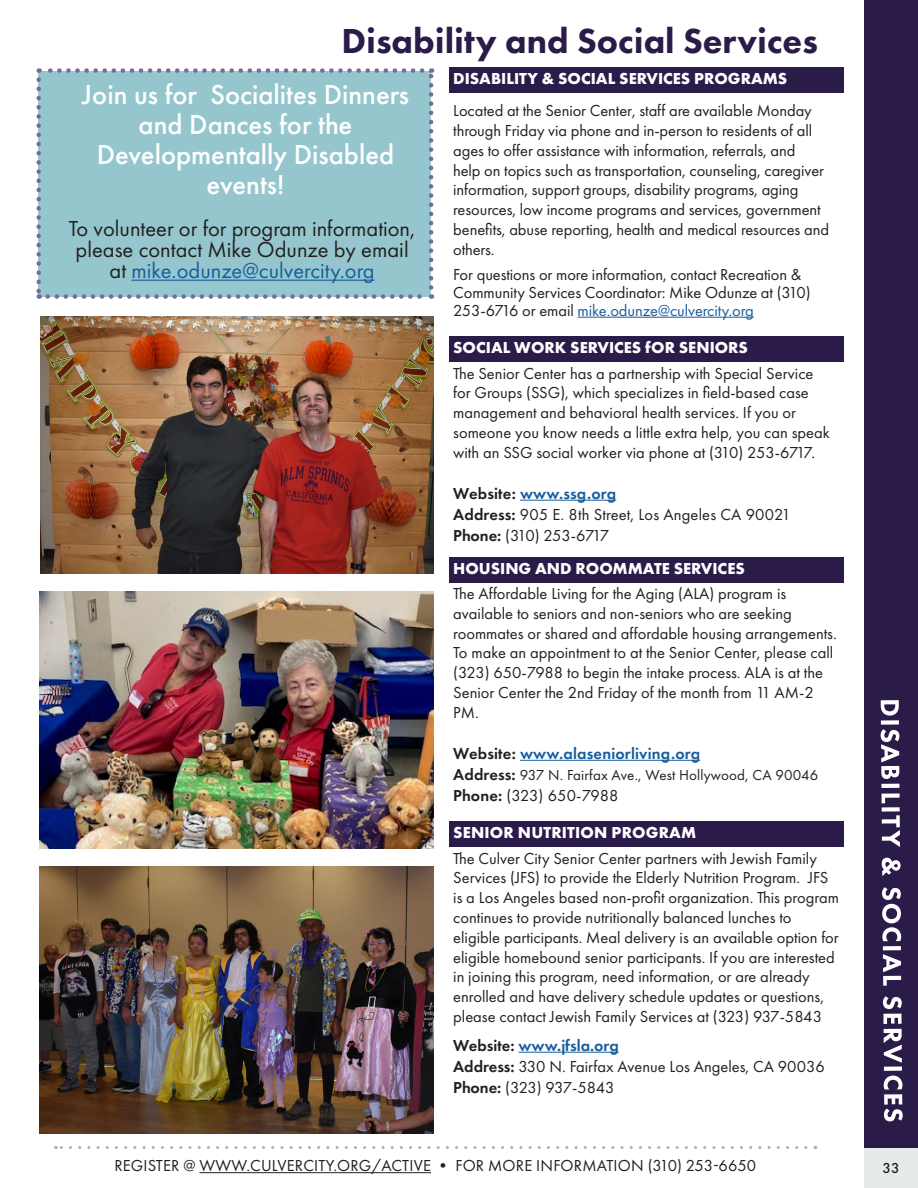
<style>
.page{position:relative;width:918px;height:1188px;background:#fff}
.page>*{position:absolute;margin:0;border:0;box-sizing:border-box;transform-origin:0 0}
.t1{font:800 36px "Futura PT";color:#2b1b49}
.Class_Description{font:500 28.5px/30px "Futura PT";color:#fff;text-align:center}
.Class_Description-2{font:22.5px/21px "Futura PT";color:#231f20}
.Class_Description-3{font:22.5px "Futura PT";color:#175d9e}
.Class_Description-4{font:16.5px/19.8px "Futura PT";color:#231f20}
.Class_Name_-_Seniors{font:700 16.5px "Futura PT";color:#fff}
.Class_Instructor___Location{font:16.5px "Futura PT";letter-spacing:.01em;color:#231f20}
.Class_Instructor___Location-2{font:600 16.5px "Futura PT";letter-spacing:.01em;color:#175d9e}
.Class_Note{font:16.5px "Futura PT";color:#231f20}
.Class_Note-2{font:600 16.5px "Futura PT";color:#175d9e}
.Class_Instructor___Location-3{font:16.5px "Futura PT";letter-spacing:-.065em;color:#231f20}
.Class_Note-3{font:16.5px "Futura PT";letter-spacing:-.04em;color:#231f20}
.Class_Instructor___Location-4{font:15px "Futura PT";letter-spacing:.01em;color:#231f20}
.t2{font:500 15px "Futura PT";color:#231f20}
.s1{color:#231f20}
.s2{color:#175d9e}
.s3{font-weight:600}
.s4{font-weight:600;font-size:16.5px}
</style>
<div class="page">
<div style="left:864px;top:1146px;width:54px;height:42px;background:#e5eaea"></div>
<div style="left:864px;top:0;width:54px;height:1148px;background:#2b1b49"></div>
<svg style="left:881px;top:700px;width:22px;height:421px"></svg>
<svg style="left:56px;top:1146px;width:750px;height:3px"></svg>
<hr style="left:199px;top:1172px;width:232px;height:1px;background:#231f20">
<div style="left:39px;top:71px;width:392px;height:226px;background:#95c6ce"></div>
<svg style="left:36px;top:80px;width:5px;height:219px"></svg>
<svg style="left:48px;top:294px;width:384px;height:5px"></svg>
<svg style="left:429px;top:68px;width:4px;height:220px"></svg>
<svg style="left:39px;top:68px;width:383px;height:5px"></svg>
<hr style="left:131px;top:280px;width:244px;height:1px;background:#175d9e">
<div style="left:449px;top:67px;width:395px;height:25px;background:#2b1b49"></div>
<hr style="left:578px;top:317px;width:176px;height:1px;background:#175d9e">
<div style="left:449px;top:336px;width:395px;height:26px;background:#2b1b49"></div>
<hr style="left:520px;top:500px;width:96px;height:1px;background:#175d9e">
<div style="left:449px;top:557px;width:395px;height:25px;background:#2b1b49"></div>
<hr style="left:520px;top:760px;width:180px;height:1px;background:#175d9e">
<div style="left:449px;top:822px;width:395px;height:25px;background:#2b1b49"></div>
<hr style="left:519px;top:1052px;width:100px;height:1px;background:#175d9e">
<img style="left:40px;top:316px;width:393px;height:258px">
<img style="left:39px;top:866px;width:394px;height:268px">
<img style="left:39px;top:591px;width:394px;height:258px">
<h1 class="t1" style="left:341px;top:18px;width:478px">Disability and Social Services</h1>
<p class="Class_Description" style="left:82px;top:79px;width:329px">Join us for Socialites Dinners</p>
<p class="Class_Description" style="left:97px;top:109px;width:299px">and Dances for the<br>Developmentally Disabled events!</p>
<p class="Class_Description-2" style="left:69px;top:218px;width:348px">To volunteer or for program information, please contact Mike Odunze by email</p>
<p class="Class_Description-3" style="left:110px;top:257px;width:267px"><span class="s1">at</span> mike.odunze@culvercity.org</p>
<h2 class="Class_Name_-_Seniors" style="left:453px;top:68px;width:336px">DISABILITY &amp; SOCIAL SERVICES PROGRAMS</h2>
<p class="Class_Description-4" style="left:453px;top:101px;width:377px">Located at the Senior Center, staff are available Monday through Friday via phone and in-person to residents of all ages to offer assistance with information, referrals, and<br>help on topics such as transportation, counseling, caregiver information, support groups, disability programs, aging resources, low income programs and services, government benefits, abuse reporting, health and medical resources and others.</p>
<p class="Class_Description-4" style="left:453px;top:265px;width:359px;line-height:18px">For questions or more information, contact Recreation &amp;<br>Community Services Coordinator: Mike Odunze at (310)<br>253-6716 or email <span class="s2">mike.odunze@culvercity.org</span></p>
<h2 class="Class_Name_-_Seniors" style="left:453px;top:337px;width:296px">SOCIAL WORK SERVICES fOR SENIORS</h2>
<p class="Class_Description-4" style="left:453px;top:363px;width:378px">The Senior Center has a partnership with Special Service for Groups (SSG), which specializes in field-based case management and behavioral health services. If you or someone you know needs a little extra help, you can speak with an SSG social worker via phone at (310) 253-6717.</p>
<p class="Class_Instructor___Location-2" style="left:453px;top:483px;width:165px"><span class="s1">Website:</span> www.ssg.org</p>
<p class="Class_Instructor___Location" style="left:453px;top:504px;width:339px"><span class="s3">Address:</span> 905 E. 8th Street, Los Angeles CA 90021</p>
<p class="Class_Instructor___Location-3" style="left:453px;top:525px;width:157px"><span class="s3">Phone:</span> (310) 253-6717</p>
<h2 class="Class_Name_-_Seniors" style="left:453px;top:558px;width:293px">HOUSING AND ROOMMATE SERVICES</h2>
<p class="Class_Description-4" style="left:453px;top:584px;width:385px">The Affordable Living for the Aging (ALA) program is available to seniors and non-seniors who are seeking roommates or shared and affordable housing arrangements.<br>To make an appointment to at the Senior Center, please call (323) 650-7988 to begin the intake process. ALA is at the Senior Center the 2nd Friday of the month from 11 AM-2<br>PM.</p>
<p class="Class_Instructor___Location-2" style="left:453px;top:743px;width:248px"><span class="s1">Website:</span> www.alaseniorliving.org</p>
<p class="Class_Instructor___Location-4" style="left:453px;top:766px;width:367px"><span class="s4">Address:</span> 937 N. Fairfax Ave., West Hollywood, CA 90046</p>
<p class="Class_Instructor___Location" style="left:453px;top:785px;width:167px"><span class="s3">Phone:</span> (323) 650-7988</p>
<h2 class="Class_Name_-_Seniors" style="left:453px;top:822px;width:244px">SENIOR NUTRITION PROGRAM</h2>
<p class="Class_Description-4" style="left:453px;top:848px;width:387px">The Culver City Senior Center partners with Jewish Family Services (JFS) to provide the Elderly Nutrition Program. JFS is a Los Angeles based non-profit organization. This program continues to provide nutritionally balanced lunches to eligible participants. Meal delivery is an available option for eligible homebound senior participants. If you are interested in joining this program, need information, or are already enrolled and have delivery schedule updates or questions, please contact Jewish Family Services at (323) 937-5843</p>
<p class="Class_Note-2" style="left:453px;top:1035px;width:167px"><span class="s1">Website:</span> www.jfsla.org</p>
<p class="Class_Note" style="left:453px;top:1056px;width:373px"><span class="s3">Address:</span> 330 N. Fairfax Avenue Los Angeles, CA 90036</p>
<p class="Class_Note-3" style="left:453px;top:1077px;width:163px"><span class="s3">Phone:</span> (323) 937-5843</p>
<p class="Class_Description-4" style="left:114px;top:1156px;width:643px">REGISTER @ WWW.CULVERCITY.ORG/ACTIVE • FOR MORE INFORMATION (310) 253-6650</p>
<p class="t2" style="left:882px;top:1159px;width:19px">33</p>
</div>
